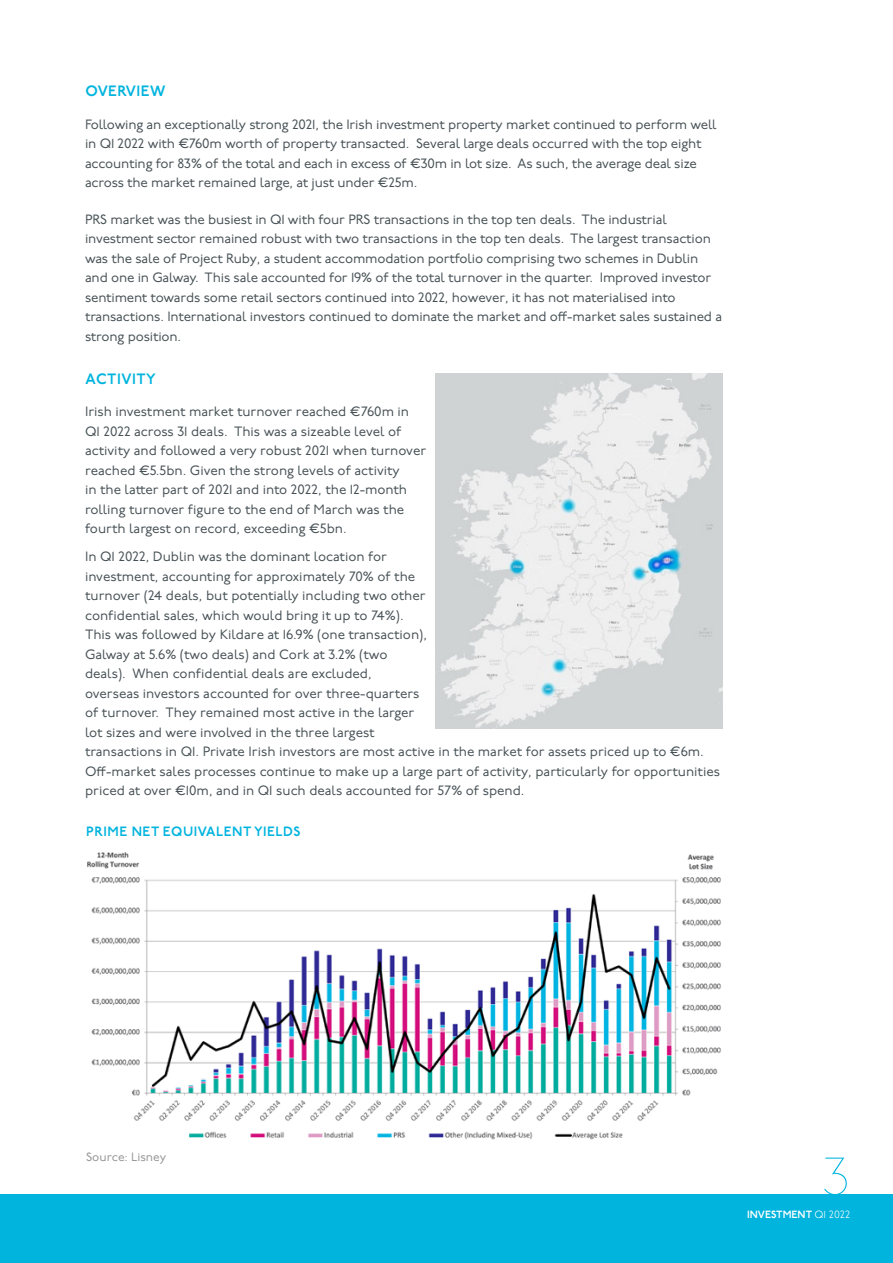
<style>
.page{position:relative;width:893px;height:1263px;background:#fff}
.page>*{position:absolute;margin:0;border:0;box-sizing:border-box;transform-origin:0 0}
.t1{font:100 52.5px "P22 Underground";color:#00b4de}
.Investment_Subheadin{font:600 15px "P22 Underground";letter-spacing:.03em;color:#00b4de}
.Grey_Text{font:13.5px/19.5px "P22 Underground";letter-spacing:-.01em;color:#475155}
.t2{font:600 13.5px "P22 Underground";letter-spacing:.04em;color:#00b4de}
.t3{font:12px "P22 Underground";color:#929395}
.t4{font:600 10.5px "P22 Underground";color:#fff}
.t5{font:300 10.5px "P22 Underground";color:#fff}
.s1{font-weight:300}
</style>
<div class="page">
<div style="left:0;top:1194px;width:893px;height:69px;background:#00b4de"></div>
<img style="left:436px;top:373px;width:287px;height:356px">
<img style="left:87px;top:852px;width:634px;height:288px">
<p class="Investment_Subheadin" style="left:85px;top:83px;width:82px">OVERVIEW</p>
<p class="Grey_Text" style="left:85px;top:115px;width:633px">Following an exceptionally strong 2021, the Irish investment property market continued to perform well in Q1 2022 with €760m worth of property transacted. Several large deals occurred with the top eight accounting for 83% of the total and each in excess of €30m in lot size. As such, the average deal size across the market remained large, at just under €25m.</p>
<p class="Grey_Text" style="left:85px;top:210px;width:639px">PRS market was the busiest in Q1 with four PRS transactions in the top ten deals. The industrial investment sector remained robust with two transactions in the top ten deals. The largest transaction was the sale of Project Ruby, a student accommodation portfolio comprising two schemes in Dublin and one in Galway. This sale accounted for 19% of the total turnover in the quarter. Improved investor sentiment towards some retail sectors continued into 2022, however, it has not materialised into transactions. International investors continued to dominate the market and off-market sales sustained a strong position.</p>
<p class="Investment_Subheadin" style="left:85px;top:370px;width:72px">ACTIVITY</p>
<p class="Grey_Text" style="left:85px;top:403px;width:343px">Irish investment market turnover reached €760m in Q1 2022 across 31 deals. This was a sizeable level of activity and followed a very robust 2021 when turnover reached €5.5bn. Given the strong levels of activity<br>in the latter part of 2021 and into 2022, the 12-month rolling turnover figure to the end of March was the fourth largest on record, exceeding €5bn.</p>
<p class="Grey_Text" style="left:85px;top:548px;width:636px">In Q1 2022, Dublin was the dominant location for<br>investment, accounting for approximately 70% of the<br>turnover (24 deals, but potentially including two other<br>confidential sales, which would bring it up to 74%).<br>This was followed by Kildare at 16.9% (one transaction),<br>Galway at 5.6% (two deals) and Cork at 3.2% (two<br>deals). When confidential deals are excluded,<br>overseas investors accounted for over three-quarters<br>of turnover. They remained most active in the larger<br>lot sizes and were involved in the three largest<br>transactions in Q1. Private Irish investors are most active in the market for assets priced up to €6m.<br>Off-market sales processes continue to make up a large part of activity, particularly for opportunities priced at over €10m, and in Q1 such deals accounted for 57% of spend.</p>
<p class="t2" style="left:86px;top:823px;width:216px">PRIME NET EQUIVALENT YIELDS</p>
<p class="t3" style="left:86px;top:1150px;width:82px">Source: Lisney</p>
<p class="t1" style="left:822px;top:1147px;width:30px">3</p>
<p class="t5" style="left:845px;top:1209px;width:7px">0</p>
<p class="t4" style="left:747px;top:1209px;width:105px">INVESTMENT <span class="s1">Q1 2022</span></p>
</div>
